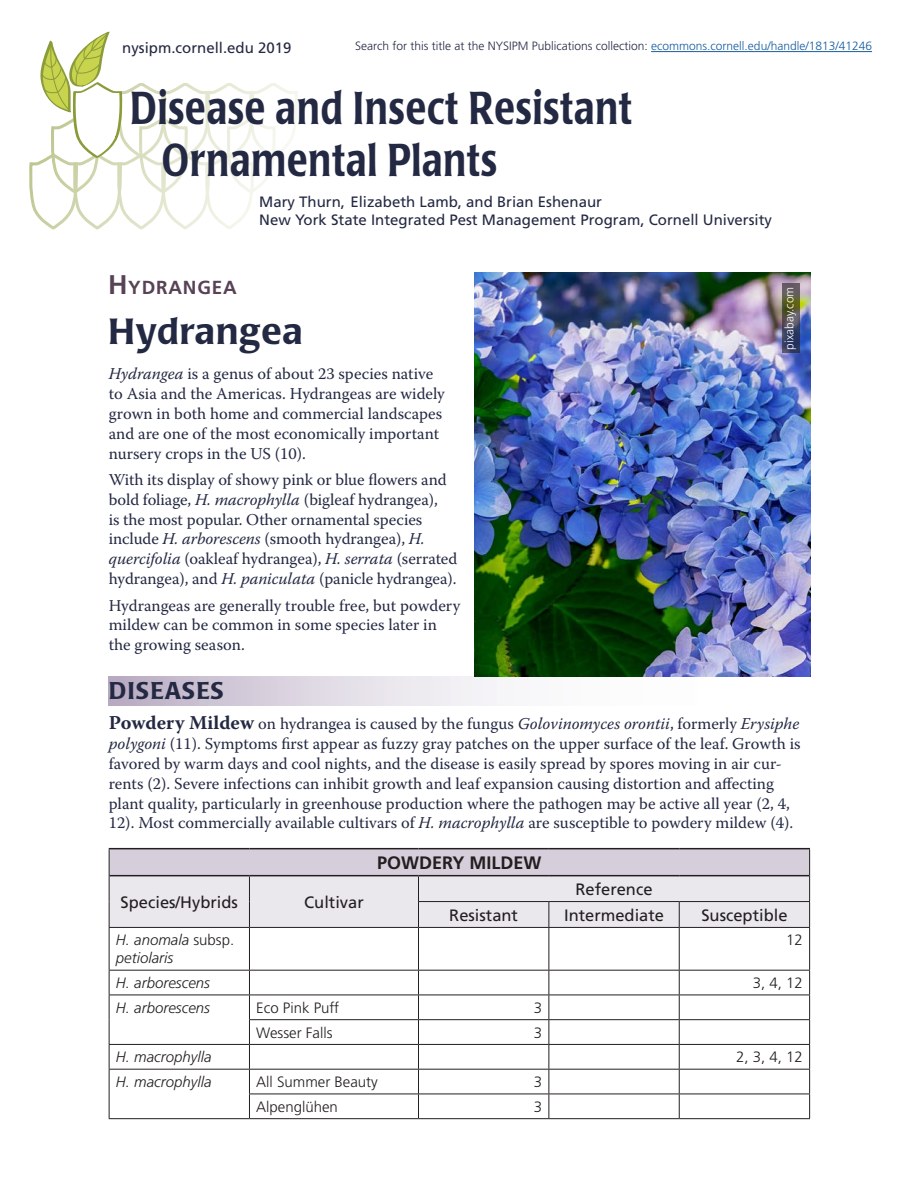
<style>
.page{position:relative;width:918px;height:1188px;background:#fff}
.page>*{position:absolute;margin:0;border:0;box-sizing:border-box;transform-origin:0 0}
.t1{font:500 45.6px "Poppl Laudatio";letter-spacing:.025em;color:#242943;scale:.8 1}
.SubTitle{font:500 36px "Poppl Laudatio";letter-spacing:.025em;color:#242943}
.SubHead2{font:500 24px "Poppl Laudatio";letter-spacing:.045em;color:#242943}
.Heading{font:700 18.9px "Frutiger LT Std";letter-spacing:.045em;color:#584256}
.Table_Title{font:700 18px "Frutiger LT Std";color:#231f20}
.text_no_first_line_i{font:16.5px/19.8px "Warnock Pro";color:#242943}
.Table_Heading{font:16.5px "Frutiger LT Std";color:#231f20}
.Authors{font:15px/18px "Frutiger LT Std";color:#242943}
.Table_Text{font:italic 300 15px/18px "Frutiger LT Std";color:#231f20}
.Table_Text-2{font:300 15px "Frutiger LT Std";color:#231f20}
.Authors-2{font:300 12px "Frutiger LT Std";color:#242943}
.photo_credit_new{font:300 12px "Frutiger LT Std";color:#fff}
.s1{color:#175d9e}
.s2{font-size:27px}
.s3{font-style:italic}
.s4{font-weight:700;font-size:19.5px}
.s5{font-style:normal}
</style>
<div class="page">
<svg style="left:108px;top:676px;width:389px;height:30px"></svg>
<img style="left:474px;top:272px;width:336px;height:405px">
<svg style="left:29px;top:31px;width:269px;height:199px"></svg>
<svg style="left:782px;top:283px;width:17px;height:70px"></svg>
<hr style="left:249px;top:928px;width:1px;height:42px;background:#231f20">
<hr style="left:418px;top:928px;width:1px;height:42px;background:#231f20">
<hr style="left:549px;top:928px;width:1px;height:42px;background:#231f20">
<hr style="left:679px;top:928px;width:1px;height:42px;background:#231f20">
<hr style="left:109px;top:970px;width:140px;height:1px;background:#231f20">
<hr style="left:249px;top:970px;width:170px;height:1px;background:#231f20">
<hr style="left:418px;top:970px;width:131px;height:1px;background:#231f20">
<hr style="left:549px;top:970px;width:130px;height:1px;background:#231f20">
<hr style="left:679px;top:970px;width:131px;height:1px;background:#231f20">
<hr style="left:249px;top:995px;width:170px;height:1px;background:#231f20">
<hr style="left:418px;top:995px;width:131px;height:1px;background:#231f20">
<hr style="left:549px;top:995px;width:130px;height:1px;background:#231f20">
<hr style="left:679px;top:995px;width:131px;height:1px;background:#231f20">
<hr style="left:249px;top:1019px;width:170px;height:1px;background:#231f20">
<hr style="left:418px;top:1019px;width:131px;height:1px;background:#231f20">
<hr style="left:549px;top:1019px;width:130px;height:1px;background:#231f20">
<hr style="left:679px;top:1019px;width:131px;height:1px;background:#231f20">
<hr style="left:249px;top:1044px;width:170px;height:1px;background:#231f20">
<hr style="left:418px;top:1044px;width:131px;height:1px;background:#231f20">
<hr style="left:549px;top:1044px;width:130px;height:1px;background:#231f20">
<hr style="left:679px;top:1044px;width:131px;height:1px;background:#231f20">
<hr style="left:249px;top:1069px;width:170px;height:1px;background:#231f20">
<hr style="left:418px;top:1069px;width:131px;height:1px;background:#231f20">
<hr style="left:549px;top:1069px;width:130px;height:1px;background:#231f20">
<hr style="left:679px;top:1069px;width:131px;height:1px;background:#231f20">
<hr style="left:249px;top:1094px;width:170px;height:1px;background:#231f20">
<hr style="left:418px;top:1094px;width:131px;height:1px;background:#231f20">
<svg style="left:418px;top:971px;width:1px;height:147px"></svg>
<hr style="left:549px;top:1094px;width:130px;height:1px;background:#231f20">
<svg style="left:549px;top:971px;width:1px;height:147px"></svg>
<hr style="left:679px;top:1094px;width:131px;height:1px;background:#231f20">
<svg style="left:679px;top:971px;width:1px;height:147px"></svg>
<hr style="left:249px;top:1118px;width:170px;height:1px;background:#231f20">
<hr style="left:418px;top:1118px;width:131px;height:1px;background:#231f20">
<hr style="left:549px;top:1118px;width:130px;height:1px;background:#231f20">
<hr style="left:679px;top:1118px;width:131px;height:1px;background:#231f20">
<hr style="left:418px;top:927px;width:131px;height:1px;background:#231f20">
<hr style="left:549px;top:927px;width:130px;height:1px;background:#231f20">
<hr style="left:679px;top:927px;width:131px;height:1px;background:#231f20">
<hr style="left:109px;top:928px;width:1px;height:42px;background:#231f20">
<hr style="left:809px;top:928px;width:1px;height:42px;background:#231f20">
<svg style="left:809px;top:971px;width:1px;height:147px"></svg>
<hr style="left:109px;top:927px;width:140px;height:1px;background:#231f20">
<svg style="left:109px;top:849px;width:701px;height:78px"></svg>
<hr style="left:249px;top:927px;width:170px;height:1px;background:#231f20">
<hr style="left:109px;top:848px;width:140px;height:1px;background:#231f20">
<hr style="left:249px;top:848px;width:170px;height:1px;background:#231f20">
<hr style="left:418px;top:848px;width:131px;height:1px;background:#231f20">
<hr style="left:549px;top:848px;width:130px;height:1px;background:#231f20">
<hr style="left:679px;top:848px;width:131px;height:1px;background:#231f20">
<hr style="left:110px;top:875px;width:139px;height:1px;background:#231f20">
<hr style="left:249px;top:875px;width:170px;height:1px;background:#231f20">
<hr style="left:418px;top:875px;width:131px;height:1px;background:#231f20">
<hr style="left:549px;top:875px;width:130px;height:1px;background:#231f20">
<hr style="left:679px;top:875px;width:130px;height:1px;background:#231f20">
<hr style="left:109px;top:1069px;width:140px;height:1px;background:#231f20">
<hr style="left:109px;top:1118px;width:140px;height:1px;background:#231f20">
<hr style="left:109px;top:995px;width:140px;height:1px;background:#231f20">
<svg style="left:109px;top:971px;width:1px;height:147px"></svg>
<svg style="left:249px;top:971px;width:1px;height:147px"></svg>
<hr style="left:109px;top:1044px;width:140px;height:1px;background:#231f20">
<hr style="left:651px;top:51px;width:221px;height:1px;background:#175d9e">
<p class="Authors" style="left:122px;top:39px;width:171px">nysipm.cornell.edu 2019</p>
<p class="Authors-2" style="left:355px;top:39px;width:518px">Search for this title at the NYSIPM Publications collection: <span class="s1">ecommons.cornell.edu/handle/1813/41246</span></p>
<p class="t1" style="left:130px;top:82px;width:629px">Disease and Insect Resistant</p>
<p class="t1" style="left:162px;top:135px;width:420px">Ornamental Plants</p>
<p class="Authors" style="left:259px;top:193px;width:514px">Mary Thurn, Elizabeth Lamb, and Brian Eshenaur<br>New York State Integrated Pest Management Program, Cornell University</p>
<p class="Heading" style="left:108px;top:276px;width:130px"><span class="s2">H</span>YDRANGEA</p>
<p class="SubTitle" style="left:108px;top:311px;width:196px">Hydrangea</p>
<p class="photo_credit_new" style="left:783px;top:350px;width:64px;rotate:-90deg">pixabay.com</p>
<p class="text_no_first_line_i" style="left:109px;top:364px;width:338px"><span class="s3">Hydrangea</span> is a genus of about 23 species native to Asia and the Americas. Hydrangeas are widely grown in both home and commercial landscapes and are one of the most economically important nursery crops in the US (10).</p>
<p class="text_no_first_line_i" style="left:109px;top:469px;width:350px">With its display of showy pink or blue flowers and bold foliage, <span class="s3">H. macrophylla</span> (bigleaf hydrangea),<br>is the most popular. Other ornamental species include <span class="s3">H. arborescens</span> (smooth hydrangea), <span class="s3">H. quercifolia</span> (oakleaf hydrangea), <span class="s3">H. serrata</span> (serrated hydrangea), and <span class="s3">H. paniculata</span> (panicle hydrangea).</p>
<p class="text_no_first_line_i" style="left:109px;top:595px;width:353px">Hydrangeas are generally trouble free, but powdery mildew can be common in some species later in the growing season.</p>
<p class="SubHead2" style="left:109px;top:677px;width:116px">DISEASES</p>
<p class="text_no_first_line_i" style="left:109px;top:714px;width:693px"><span class="s4">Powdery Mildew</span> on hydrangea is caused by the fungus <span class="s3">Golovinomyces orontii</span>, formerly <span class="s3">Erysiphe polygoni</span> (11). Symptoms first appear as fuzzy gray patches on the upper surface of the leaf. Growth is favored by warm days and cool nights, and the disease is easily spread by spores moving in air cur&shy;rents (2). Severe infections can inhibit growth and leaf expansion causing distortion and affecting plant quality, particularly in greenhouse production where the pathogen may be active all year (2, 4, 12). Most commercially available cultivars of <span class="s3">H. macrophylla</span> are susceptible to powdery mildew (4).</p>
<p class="Table_Title" style="left:377px;top:852px;width:166px">POWDERY MILDEW</p>
<p class="Table_Heading" style="left:121px;top:892px;width:119px">Species/Hybrids</p>
<p class="Table_Heading" style="left:304px;top:892px;width:61px">Cultivar</p>
<p class="Table_Heading" style="left:576px;top:879px;width:79px">Reference</p>
<p class="Table_Heading" style="left:449px;top:905px;width:70px">Resistant</p>
<p class="Table_Heading" style="left:564px;top:905px;width:101px">Intermediate</p>
<p class="Table_Heading" style="left:701px;top:905px;width:88px">Susceptible</p>
<p class="Table_Text" style="left:116px;top:931px;width:120px">H. anomala <span class="s5">subsp. </span>petiolaris</p>
<p class="Table_Text-2" style="left:786px;top:932px;width:18px">12</p>
<p class="Table_Text" style="left:116px;top:974px;width:96px">H. arborescens</p>
<p class="Table_Text-2" style="left:753px;top:975px;width:52px">3, 4, 12</p>
<p class="Table_Text" style="left:116px;top:999px;width:96px">H. arborescens</p>
<p class="Table_Text-2" style="left:256px;top:999px;width:85px">Eco Pink Puff</p>
<p class="Table_Text-2" style="left:534px;top:999px;width:10px">3</p>
<p class="Table_Text-2" style="left:256px;top:1024px;width:78px">Wesser Falls</p>
<p class="Table_Text-2" style="left:534px;top:1024px;width:10px">3</p>
<p class="Table_Text" style="left:116px;top:1048px;width:97px">H. macrophylla</p>
<p class="Table_Text-2" style="left:736px;top:1049px;width:68px">2, 3, 4, 12</p>
<p class="Table_Text" style="left:116px;top:1073px;width:97px">H. macrophylla</p>
<p class="Table_Text-2" style="left:256px;top:1074px;width:123px">All Summer Beauty</p>
<p class="Table_Text-2" style="left:534px;top:1074px;width:10px">3</p>
<p class="Table_Text-2" style="left:256px;top:1098px;width:83px">Alpenglühen</p>
<p class="Table_Text-2" style="left:534px;top:1098px;width:10px">3</p>
</div>
